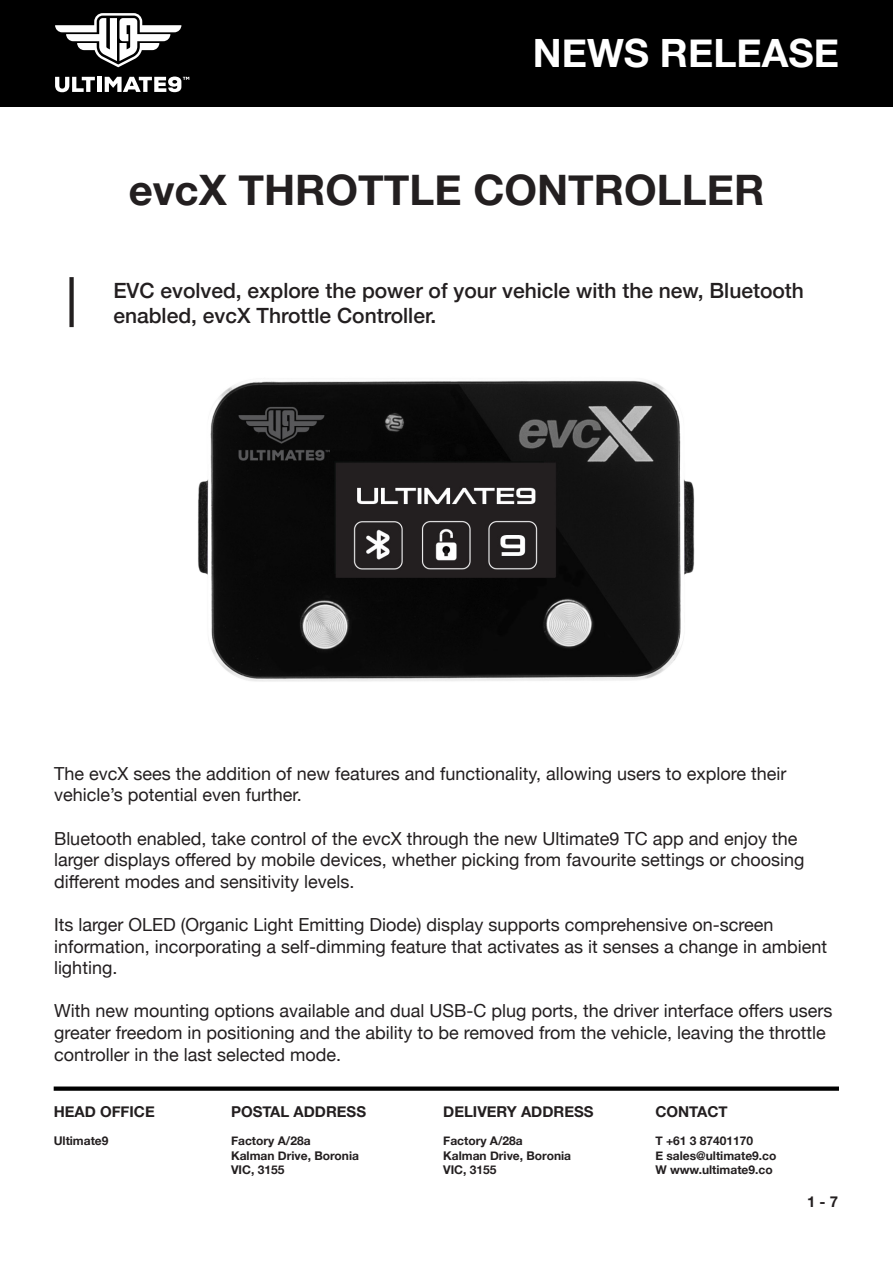
<style>
.page{position:relative;width:893px;height:1263px;background:#fff}
.page>*{position:absolute;margin:0;border:0;box-sizing:border-box;transform-origin:0 0}
.t1{font:700 42px "Helvetica Neue";color:#231f20}
.t2{font:700 39px "Helvetica Neue";color:#fff}
.t3{font:500 21px/25.2px "Helvetica Neue";color:#231f20}
.t4{font:18px/21.6px "Helvetica Neue";color:#231f20}
.t5{font:700 15px "Helvetica Neue";color:#231f20}
.t6{font:700 12px/14.4px "Helvetica Neue";color:#231f20}
</style>
<div class="page">
<div style="left:0;top:0;width:893px;height:106px;background:#000"></div>
<div style="left:54px;top:1086px;width:785px;height:5px;background:#000"></div>
<svg style="left:55px;top:13px;width:126px;height:54px"></svg>
<svg style="left:55px;top:77px;width:40px;height:15px"></svg>
<div style="left:97px;top:77px;width:5px;height:15px;background:#fff"></div>
<svg style="left:105px;top:77px;width:84px;height:15px"></svg>
<div style="left:69px;top:277px;width:5px;height:50px;background:#231f20"></div>
<img style="left:198px;top:380px;width:497px;height:302px">
<h2 class="t2" style="left:533px;top:23px;width:308px">NEWS RELEASE</h2>
<p class="t1" style="left:129px;top:157px;width:637px">evcX THROTTLE CONTROLLER</p>
<p class="t3" style="left:113px;top:276px;width:692px">EVC evolved, explore the power of your vehicle with the new, Bluetooth enabled, evcX Throttle Controller.</p>
<p class="t4" style="left:54px;top:764px;width:734px">The evcX sees the addition of new features and functionality, allowing users to explore their vehicle’s potential even further.</p>
<p class="t4" style="left:54px;top:828px;width:752px">Bluetooth enabled, take control of the evcX through the new Ultimate9 TC app and enjoy the larger displays offered by mobile devices, whether picking from favourite settings or choosing different modes and sensitivity levels.</p>
<p class="t4" style="left:54px;top:915px;width:775px">Its larger OLED (Organic Light Emitting Diode) display supports comprehensive on-screen information, incorporating a self-dimming feature that activates as it senses a change in ambient lighting.</p>
<p class="t4" style="left:54px;top:1001px;width:780px">With new mounting options available and dual USB-C plug ports, the driver interface offers users greater freedom in positioning and the ability to be removed from the vehicle, leaving the throttle controller in the last selected mode.</p>
<p class="t5" style="left:54px;top:1099px;width:103px">HEAD OFFICE</p>
<p class="t6" style="left:54px;top:1134px;width:56px">Ultimate9</p>
<p class="t5" style="left:231px;top:1099px;width:137px">POSTAL ADDRESS</p>
<p class="t6" style="left:231px;top:1134px;width:129px">Factory A/28a<br>Kalman Drive, Boronia<br>VIC, 3155</p>
<p class="t5" style="left:443px;top:1099px;width:152px">DELIVERY ADDRESS</p>
<p class="t6" style="left:443px;top:1134px;width:129px">Factory A/28a<br>Kalman Drive, Boronia<br>VIC, 3155</p>
<p class="t5" style="left:655px;top:1099px;width:74px">CONTACT</p>
<p class="t6" style="left:655px;top:1134px;width:123px">T +61 3 87401170<br>E sales@ultimate9.co<br>W www.ultimate9.co</p>
<p class="t5" style="left:807px;top:1190px;width:33px">1 - 7</p>
</div>
